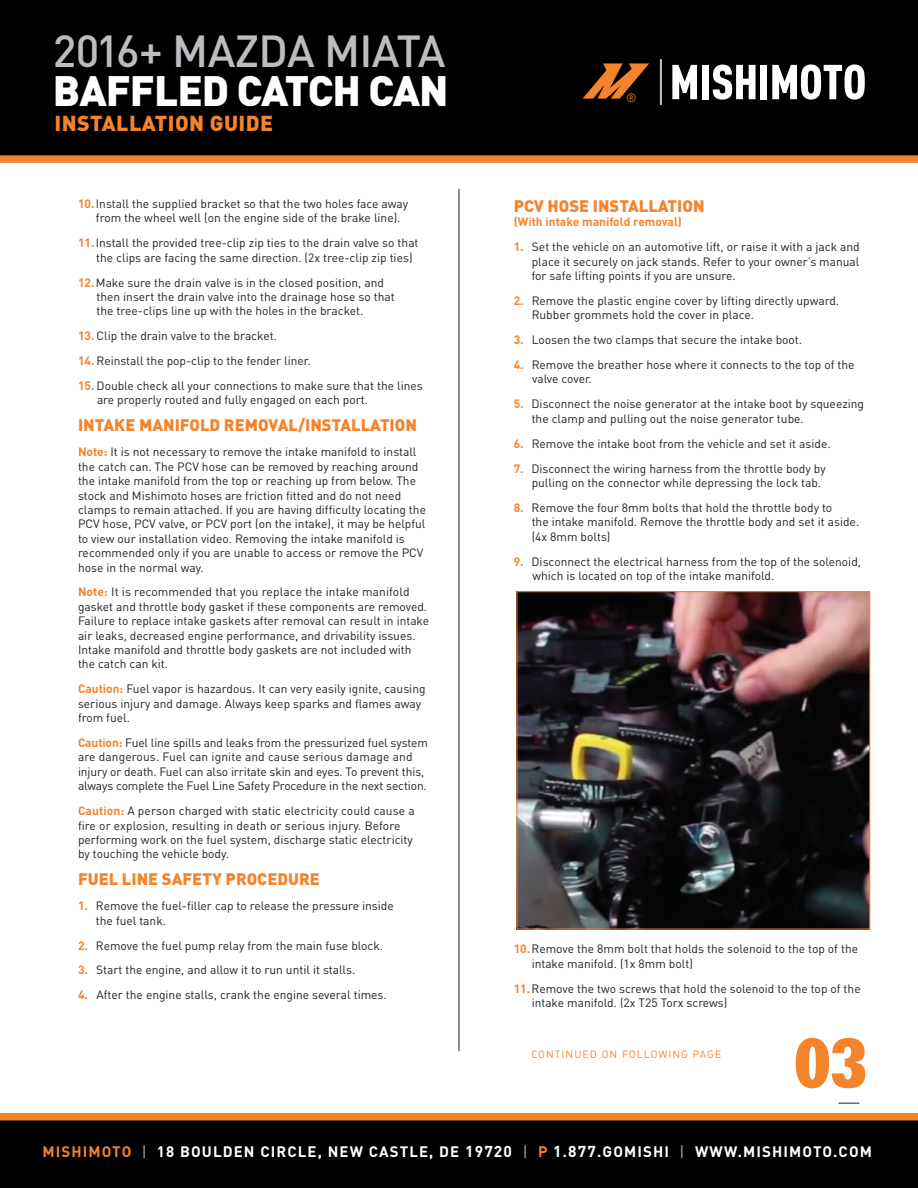
<style>
.page{position:relative;width:918px;height:1188px;background:#fff}
.page>*{position:absolute;margin:0;border:0;box-sizing:border-box;transform-origin:0 0}
.t1{font:72px "URW Egyptienne T Bold Extr Narr";color:#f5832c}
.t2{font:500 44.25px "DIN";letter-spacing:-.015em;color:#bcbdc0}
.t3{font:900 42px "DIN";letter-spacing:-.02em;color:#fff}
.t4{font:900 21.45px "DIN";letter-spacing:.02em;color:#f5832c}
.Sub_Header_Note{font:900 16.5px "DIN";color:#f5832c}
.t5{font:700 15px "DIN";letter-spacing:.075em;color:#fff}
.Sub_Header_Note-2{font:12px/14.4px "DIN";color:#231f20}
.Sub_Header_Note-3{font:700 12px "DIN";color:#f5832c}
.t6{font:12px "DIN";color:#f5832c}
.t7{font:10.5px "DIN Regular Alternate";letter-spacing:.1em;color:#f5832c}
.s1{font-weight:700;color:#f5832c}
.s2{color:#f5832c}
.s3{font-weight:400;color:#bcbdc0}
.s4{font-size:15.6px}
</style>
<div class="page">
<svg style="left:0;top:1113px;width:918px;height:75px;background:#180d05"></svg>
<div style="left:0;top:0;width:918px;height:163px;background:#000001"></div>
<svg style="left:672px;top:65px;width:25px;height:34px"></svg>
<div style="left:702px;top:65px;width:7px;height:34px;background:#fff"></div>
<svg style="left:713px;top:65px;width:43px;height:35px"></svg>
<div style="left:760px;top:65px;width:7px;height:34px;background:#fff"></div>
<svg style="left:772px;top:64px;width:93px;height:36px"></svg>
<svg style="left:583px;top:63px;width:66px;height:36px;background:#723d15"></svg>
<hr style="left:660px;top:59px;width:2px;height:46px;background:#bcbdc0">
<svg style="left:839px;top:1103px;width:21px;height:1px"></svg>
<hr style="left:459px;top:189px;width:1px;height:862px;background:#231f20">
<img style="left:519px;top:593px;width:349px;height:334px">
<div style="left:517px;top:591px;width:353px;height:338px;border:1px solid #f5832c"></div>
<h2 class="t2" style="left:53px;top:23px;width:394px">2016+ MAZDA MIATA</h2>
<h3 class="t3" style="left:53px;top:63px;width:397px">BAFFLED CATCH CAN</h3>
<h3 class="t4" style="left:54px;top:108px;width:220px">INSTALLATION GUIDE</h3>
<p class="Sub_Header_Note-2" style="left:96px;top:196px;width:314px;text-indent:-18px"><span class="s1">10.</span> Install the supplied bracket so that the two holes face away from the wheel well (on the engine side of the brake line).</p>
<p class="Sub_Header_Note-2" style="left:96px;top:236px;width:324px;text-indent:-18px"><span class="s1">11.</span> Install the provided tree-clip zip ties to the drain valve so that the clips are facing the same direction. (2x tree-clip zip ties)</p>
<p class="Sub_Header_Note-2" style="left:96px;top:275px;width:300px;text-indent:-18px"><span class="s1">12.</span> Make sure the drain valve is in the closed position, and then insert the drain valve into the drainage hose so that the tree-clips line up with the holes in the bracket.</p>
<p class="Sub_Header_Note-2" style="left:78px;top:329px;width:200px"><span class="s1">13.</span> Clip the drain valve to the bracket.</p>
<p class="Sub_Header_Note-2" style="left:78px;top:353px;width:234px"><span class="s1">14.</span> Reinstall the pop-clip to the fender liner.</p>
<p class="Sub_Header_Note-2" style="left:97px;top:378px;width:327px;text-indent:-19px"><span class="s1">15.</span> Double check all your connections to make sure that the lines are properly routed and fully engaged on each port.</p>
<p class="Sub_Header_Note" style="left:78px;top:414px;width:341px">INTAKE MANIFOLD REMOVAL/INSTALLATION</p>
<p class="Sub_Header_Note-2" style="left:78px;top:445px;width:350px"><span class="s1">Note:</span> It is not necessary to remove the intake manifold to install the catch can. The PCV hose can be removed by reaching around the intake manifold from the top or reaching up from below. The stock and Mishimoto hoses are friction fitted and do not need clamps to remain attached. If you are having difficulty locating the PCV hose, PCV valve, or PCV port (on the intake), it may be helpful to view our installation video. Removing the intake manifold is recommended only if you are unable to access or remove the PCV hose in the normal way.</p>
<p class="Sub_Header_Note-2" style="left:78px;top:585px;width:353px"><span class="s1">Note:</span> It is recommended that you replace the intake manifold gasket and throttle body gasket if these components are removed.<br>Failure to replace intake gaskets after removal can result in intake air leaks, decreased engine performance, and drivability issues.<br>Intake manifold and throttle body gaskets are not included with the catch can kit.</p>
<p class="Sub_Header_Note-2" style="left:78px;top:682px;width:349px"><span class="s1">Caution:</span> Fuel vapor is hazardous. It can very easily ignite, causing serious injury and damage. Always keep sparks and flames away from fuel.</p>
<p class="Sub_Header_Note-2" style="left:78px;top:735px;width:351px"><span class="s1">Caution:</span> Fuel line spills and leaks from the pressurized fuel system are dangerous. Fuel can ignite and cause serious damage and injury or death. Fuel can also irritate skin and eyes. To prevent this, always complete the Fuel Line Safety Procedure in the next section.</p>
<p class="Sub_Header_Note-2" style="left:78px;top:803px;width:338px"><span class="s1">Caution:</span> A person charged with static electricity could cause a fire or explosion, resulting in death or serious injury. Before performing work on the fuel system, discharge static electricity by touching the vehicle body.</p>
<p class="Sub_Header_Note" style="left:78px;top:868px;width:243px">FUEL LINE SAFETY PROCEDURE</p>
<p class="Sub_Header_Note-2" style="left:96px;top:899px;width:299px;text-indent:-18px"><span class="s1">1.</span> Remove the fuel-filler cap to release the pressure inside the fuel tank.</p>
<p class="Sub_Header_Note-2" style="left:78px;top:938px;width:307px"><span class="s1">2.</span> Remove the fuel pump relay from the main fuse block.</p>
<p class="Sub_Header_Note-2" style="left:78px;top:963px;width:279px"><span class="s1">3.</span> Start the engine, and allow it to run until it stalls.</p>
<p class="Sub_Header_Note-2" style="left:78px;top:988px;width:310px"><span class="s1">4.</span> After the engine stalls, crank the engine several times.</p>
<p class="t6" style="left:626px;top:90px;width:12px">®</p>
<p class="Sub_Header_Note" style="left:514px;top:195px;width:192px">PCV HOSE INSTALLATION</p>
<p class="Sub_Header_Note-3" style="left:514px;top:214px;width:170px">(With intake manifold removal)</p>
<p class="Sub_Header_Note-2" style="left:532px;top:239px;width:330px;text-align:justify;text-indent:-18px"><span class="s1">1.</span> Set the vehicle on an automotive lift, or raise it with a jack and place it securely on jack stands. Refer to your owner’s manual for safe lifting points if you are unsure.</p>
<p class="Sub_Header_Note-2" style="left:532px;top:293px;width:309px;text-indent:-18px"><span class="s1">2.</span> Remove the plastic engine cover by lifting directly upward.<br>Rubber grommets hold the cover in place.</p>
<p class="Sub_Header_Note-2" style="left:514px;top:332px;width:290px"><span class="s1">3.</span> Loosen the two clamps that secure the intake boot.</p>
<p class="Sub_Header_Note-2" style="left:532px;top:357px;width:324px;text-indent:-19px"><span class="s1">4.</span> Remove the breather hose where it connects to the top of the valve cover.</p>
<p class="Sub_Header_Note-2" style="left:532px;top:397px;width:334px;text-indent:-18px"><span class="s1">5.</span> Disconnect the noise generator at the intake boot by squeezing the clamp and pulling out the noise generator tube.</p>
<p class="Sub_Header_Note-2" style="left:514px;top:436px;width:318px"><span class="s1">6.</span> Remove the intake boot from the vehicle and set it aside.</p>
<p class="Sub_Header_Note-2" style="left:532px;top:461px;width:296px;text-indent:-18px"><span class="s1">7.</span> Disconnect the wiring harness from the throttle body by pulling on the connector while depressing the lock tab.</p>
<p class="Sub_Header_Note-2" style="left:532px;top:500px;width:329px;text-indent:-18px"><span class="s1">8.</span> Remove the four 8mm bolts that hold the throttle body to<br>the intake manifold. Remove the throttle body and set it aside. (4x 8mm bolts)</p>
<p class="Sub_Header_Note-2" style="left:532px;top:554px;width:330px;text-indent:-19px"><span class="s1">9.</span> Disconnect the electrical harness from the top of the solenoid, which is located on top of the intake manifold.</p>
<p class="Sub_Header_Note-2" style="left:532px;top:942px;width:328px;text-indent:-18px"><span class="s1">10.</span> Remove the 8mm bolt that holds the solenoid to the top of the intake manifold. (1x 8mm bolt)</p>
<p class="Sub_Header_Note-2" style="left:532px;top:981px;width:331px;text-indent:-18px"><span class="s1">11.</span> Remove the two screws that hold the solenoid to the top of the intake manifold. (2x T25 Torx screws)</p>
<p class="t7" style="left:531px;top:1047px;width:191px">CONTINUED ON FOLLOWING PAGE</p>
<p class="t1" style="left:794px;top:1020px;width:74px">03</p>
<p class="t5" style="left:42px;top:1142px;width:831px"><span class="s2">MISHIMOTO</span> <span class="s3">|</span> 18 BOULDEN CIRCLE, NEW CASTLE, DE <span class="s4">19720</span> <span class="s3">|</span> <span class="s2">P</span> <span class="s4">1</span>.<span class="s4">877</span>.GOMISHI <span class="s3">|</span> WWW.MISHIMOTO.COM</p>
</div>
